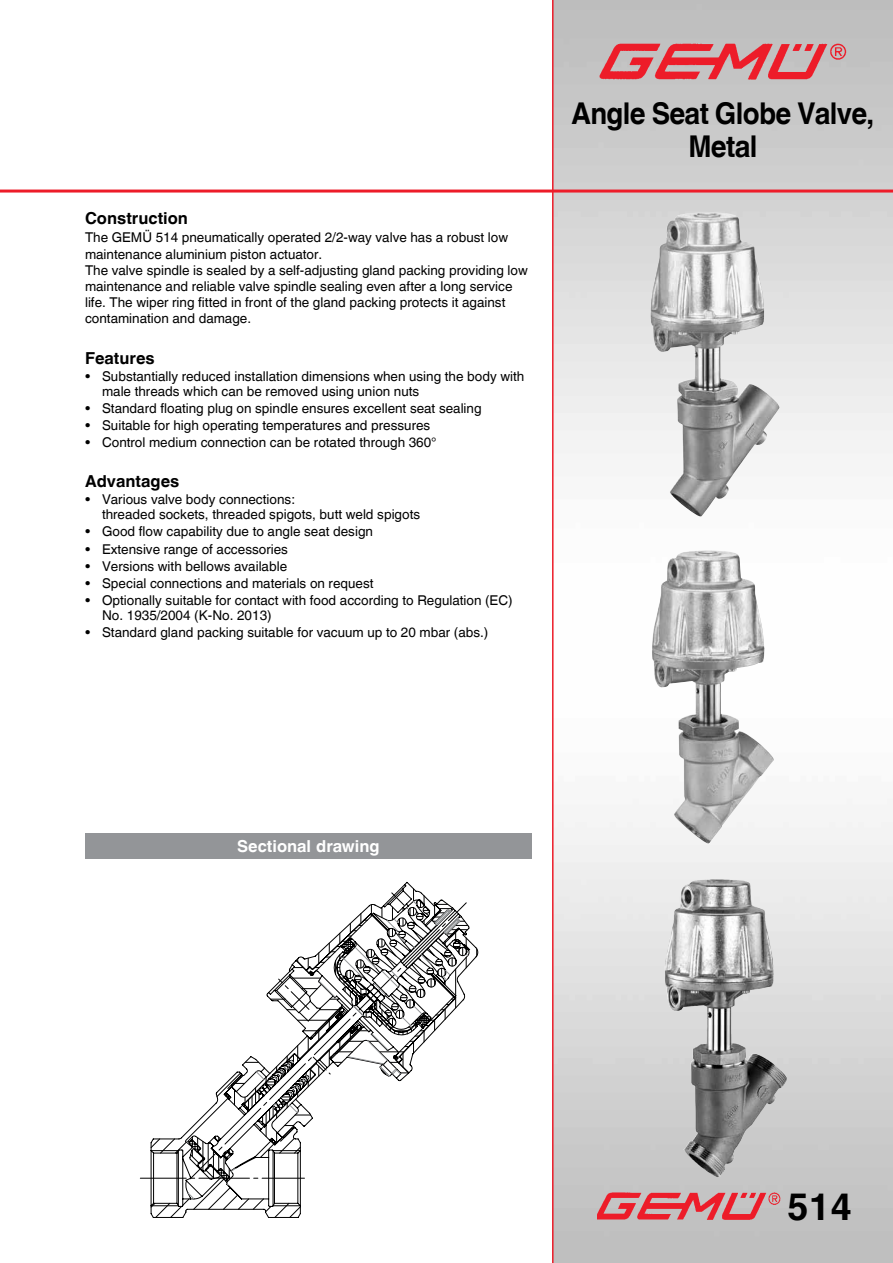
<style>
.page{position:relative;width:893px;height:1263px;background:#fff}
.page>*{position:absolute;margin:0;border:0;box-sizing:border-box;transform-origin:0 0}
.t1{font:700 37.5px "Helvetica World";color:#000}
.t2{font:700 30px/33px "Helvetica World";letter-spacing:-.025em;color:#000;text-align:center;scale:.92 1}
.t3{font:700 16.5px "Helvetica World";color:#000}
.t4{font:700 16.5px "Helvetica World";color:#fff}
.t5{font:13.5px/16.2px "Helvetica World";color:#000}
</style>
<div class="page">
<img style="left:554px;top:0;width:339px;height:1263px">
<img style="left:597px;top:1193px;width:187px;height:34px">
<hr style="left:552px;top:0;width:2px;height:1263px;background:#ed1c29">
<hr style="left:0;top:190px;width:893px;height:3px;background:#ed1c29">
<img style="left:594px;top:37px;width:260px;height:54px">
<img style="left:651px;top:550px;width:123px;height:295px">
<img style="left:650px;top:213px;width:130px;height:305px">
<img style="left:664px;top:880px;width:45px;height:293px">
<svg style="left:150px;top:881px;width:329px;height:337px"></svg>
<svg style="left:185px;top:900px;width:284px;height:300px"></svg>
<svg style="left:278px;top:972px;width:119px;height:103px"></svg>
<div style="left:85px;top:833px;width:447px;height:26px;background:#939598"></div>
<p class="t3" style="left:85px;top:209px;width:104px">Construction</p>
<p class="t5" style="left:85px;top:230px;width:444px">The GEMÜ 514 pneumatically operated 2/2-way valve has a robust low maintenance aluminium piston actuator.<br>The valve spindle is sealed by a self-adjusting gland packing providing low maintenance and reliable valve spindle sealing even after a long service life. The wiper ring fitted in front of the gland packing protects it against contamination and damage.</p>
<p class="t3" style="left:85px;top:348px;width:71px">Features</p>
<p class="t5" style="left:102px;top:369px;width:424px;line-height:15px;text-indent:-17px">• Substantially reduced installation dimensions when using the body with male threads which can be removed using union nuts</p>
<p class="t5" style="left:85px;top:400px;width:398px">• Standard floating plug on spindle ensures excellent seat sealing</p>
<p class="t5" style="left:85px;top:417px;width:347px">• Suitable for high operating temperatures and pressures</p>
<p class="t5" style="left:85px;top:434px;width:353px">• Control medium connection can be rotated through 360°</p>
<p class="t3" style="left:85px;top:472px;width:96px">Advantages</p>
<p class="t5" style="left:102px;top:492px;width:320px;line-height:15px;text-indent:-17px">• Various valve body connections:<br>threaded sockets, threaded spigots, butt weld spigots</p>
<p class="t5" style="left:85px;top:524px;width:289px">• Good flow capability due to angle seat design</p>
<p class="t5" style="left:85px;top:541px;width:204px">• Extensive range of accessories</p>
<p class="t5" style="left:85px;top:558px;width:204px">• Versions with bellows available</p>
<p class="t5" style="left:85px;top:575px;width:290px">• Special connections and materials on request</p>
<p class="t5" style="left:102px;top:593px;width:412px;line-height:15px;text-indent:-17px">• Optionally suitable for contact with food according to Regulation (EC)<br>No. 1935/2004 (K-No. 2013)</p>
<p class="t5" style="left:85px;top:624px;width:405px">• Standard gland packing suitable for vacuum up to 20 mbar (abs.)</p>
<h2 class="t2" style="left:572px;top:97px;width:330px">Angle Seat Globe Valve,<br>Metal</h2>
<p class="t4" style="left:237px;top:837px;width:144px">Sectional drawing</p>
<h1 class="t1" style="left:787px;top:1185px;width:66px">514</h1>
</div>
